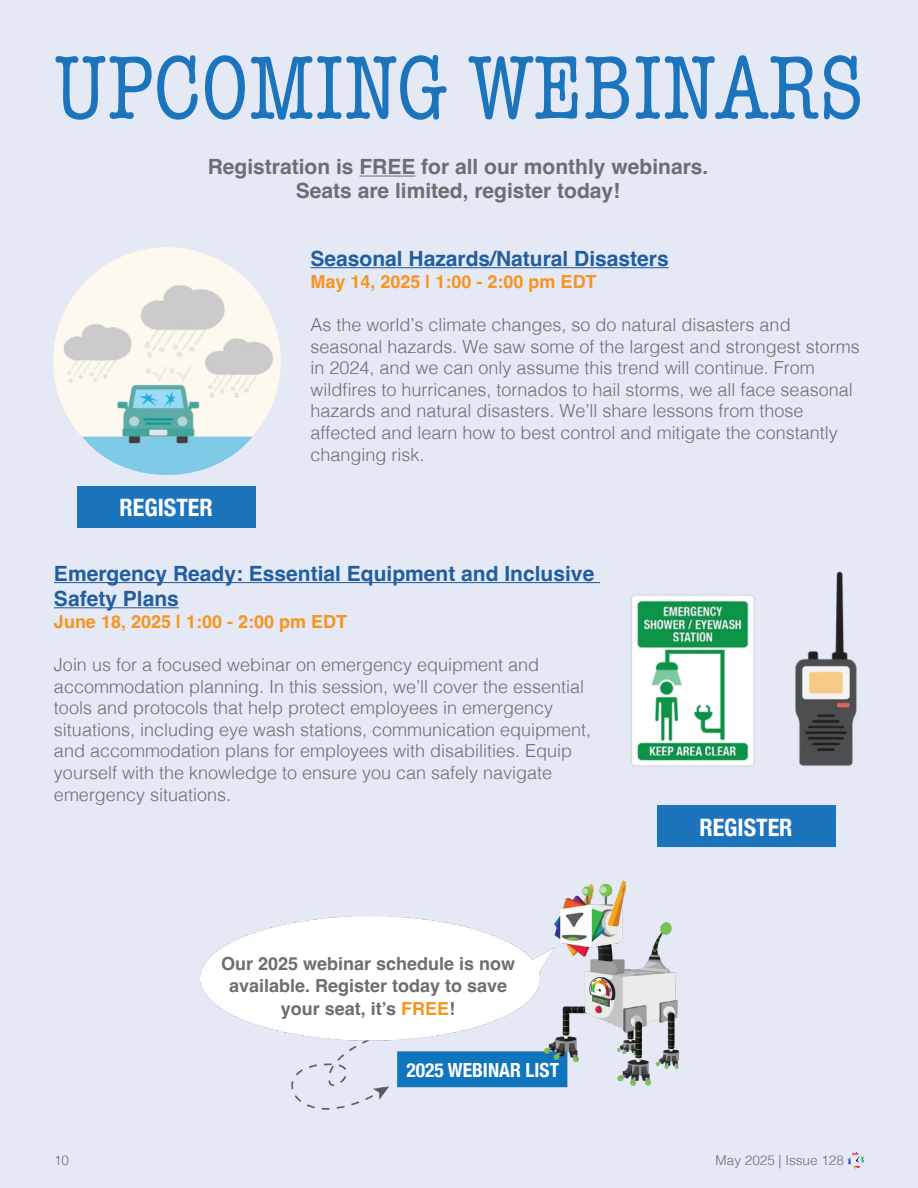
<style>
.page{position:relative;width:918px;height:1188px;background:#e5e9f6}
.page>*{position:absolute;margin:0;border:0;box-sizing:border-box;transform-origin:0 0}
.t1{font:condensed 93px "American Typewriter";color:#1c75bc}
.t2{font:700 condensed 24px "Helvetica Neue";color:#fff}
.t3{font:700 21px/25.2px "Helvetica";color:#215e9e}
.t4{font:700 21px/24px "Helvetica";color:#6d6e71;text-align:center}
.t5{font:700 condensed 19.5px "Helvetica Neue";color:#fff}
.t6{font:300 18px/21.6px "Helvetica";color:#6d6e71}
.t7{font:700 18px/22.5px "Helvetica";color:#6d6e71;text-align:center}
.t8{font:700 18px "Helvetica";color:#f7941e}
.t9{font:300 13.5px "Helvetica";color:#6d6e71}
.s1{color:#f7941e}
</style>
<div class="page">
<hr style="left:359px;top:176px;width:56px;height:1px;background:#6d6e71">
<svg style="left:848px;top:1152px;width:16px;height:17px"></svg>
<hr style="left:310px;top:267px;width:359px;height:1px;background:#215e9e">
<div style="left:77px;top:486px;width:178px;height:42px;background:#1c75bc"></div>
<img style="left:200px;top:880px;width:480px;height:230px">
<hr style="left:54px;top:582px;width:546px;height:1px;background:#215e9e">
<hr style="left:54px;top:607px;width:125px;height:1px;background:#215e9e">
<div style="left:657px;top:805px;width:178px;height:42px;background:#1c75bc"></div>
<div style="left:53px;top:247px;width:228px;height:228px;background:#fef9ee;border-radius:50%"></div>
<svg style="left:92px;top:447px;width:151px;height:28px"></svg>
<img style="left:53px;top:281px;width:223px;height:166px">
<img style="left:631px;top:571px;width:226px;height:196px">
<h1 class="t1" style="left:54px;top:18px;width:812px">UPCOMING WEBINARS</h1>
<p class="t4" style="left:208px;top:157px;width:502px">Registration is FREE for all our monthly webinars.<br>Seats are limited, register today!</p>
<h2 class="t2" style="left:119px;top:488px;width:95px">REGISTER</h2>
<p class="t3" style="left:310px;top:248px;width:360px">Seasonal Hazards/Natural Disasters</p>
<p class="t8" style="left:310px;top:270px;width:288px">May 14, 2025 | 1:00 - 2:00 pm EDT</p>
<p class="t6" style="left:310px;top:312px;width:551px">As the world’s climate changes, so do natural disasters and seasonal hazards. We saw some of the largest and strongest storms in 2024, and we can only assume this trend will continue. From wildfires to hurricanes, tornados to hail storms, we all face seasonal hazards and natural disasters. We’ll share lessons from those affected and learn how to best control and mitigate the constantly changing risk.</p>
<p class="t3" style="left:54px;top:563px;width:542px">Emergency Ready: Essential Equipment and Inclusive<br>Safety Plans</p>
<p class="t8" style="left:54px;top:610px;width:295px">June 18, 2025 | 1:00 - 2:00 pm EDT</p>
<p class="t6" style="left:54px;top:653px;width:539px">Join us for a focused webinar on emergency equipment and accommodation planning. In this session, we’ll cover the essential tools and protocols that help protect employees in emergency situations, including eye wash stations, communication equipment, and accommodation plans for employees with disabilities. Equip yourself with the knowledge to ensure you can safely navigate emergency situations.</p>
<p class="t7" style="left:221px;top:954px;width:296px">Our 2025 webinar schedule is now available. Register today to save your seat, it’s <span class="s1">FREE</span>!</p>
<p class="t5" style="left:407px;top:1054px;width:154px">2025 WEBINAR LIST</p>
<h2 class="t2" style="left:699px;top:807px;width:95px">REGISTER</h2>
<p class="t9" style="left:54px;top:1148px;width:17px">10</p>
<p class="t9" style="left:716px;top:1148px;width:130px">May 2025 | Issue 128</p>
</div>
